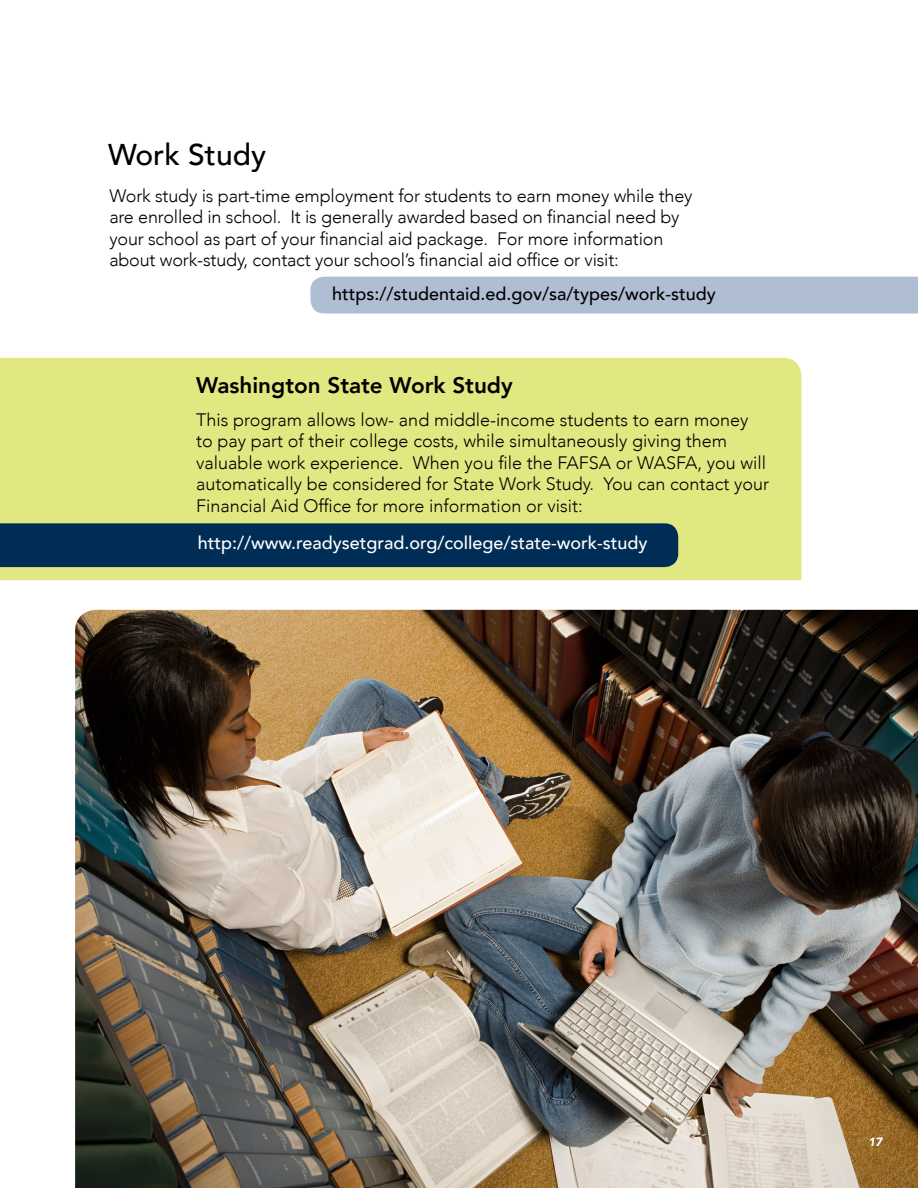
<style>
.page{position:relative;width:918px;height:1188px;background:#fff}
.page>*{position:absolute;margin:0;border:0;box-sizing:border-box;transform-origin:0 0}
.t1{font:500 30px "Avenir";color:#000}
.t2{font:800 22.5px "Avenir";color:#000}
.t3{font:300 18px/21.6px "Avenir";color:#000}
.t4{font:500 18px "Avenir";color:#fff}
.t5{font:500 18px "Avenir";color:#000}
.t6{font:italic 900 12px "Avenir";color:#fff}
</style>
<div class="page">
<img style="left:75px;top:610px;width:843px;height:578px">
<div style="left:0;top:358px;width:801px;height:222px;background:#e1e881"></div>
<div style="left:0;top:523px;width:678px;height:44px;background:#002d56"></div>
<div style="left:310px;top:277px;width:608px;height:36px;background:#afbed3"></div>
<h1 class="t1" style="left:108px;top:129px;width:160px">Work Study</h1>
<p class="t3" style="left:109px;top:185px;width:585px">Work study is part-time employment for students to earn money while they are enrolled in school. It is generally awarded based on financial need by your school as part of your financial aid package. For more information about work-study, contact your school’s financial aid office or visit:</p>
<p class="t5" style="left:332px;top:278px;width:385px">https://studentaid.ed.gov/sa/types/work-study</p>
<p class="t2" style="left:196px;top:365px;width:318px">Washington State Work Study</p>
<p class="t3" style="left:196px;top:409px;width:575px">This program allows low- and middle-income students to earn money to pay part of their college costs, while simultaneously giving them valuable work experience. When you file the FAFSA or WASFA, you will automatically be considered for State Work Study. You can contact your Financial Aid Office for more information or visit:</p>
<p class="t4" style="left:198px;top:527px;width:451px">http://www.readysetgrad.org/college/state-work-study</p>
<p class="t6" style="left:868px;top:1132px;width:16px">17</p>
</div>
